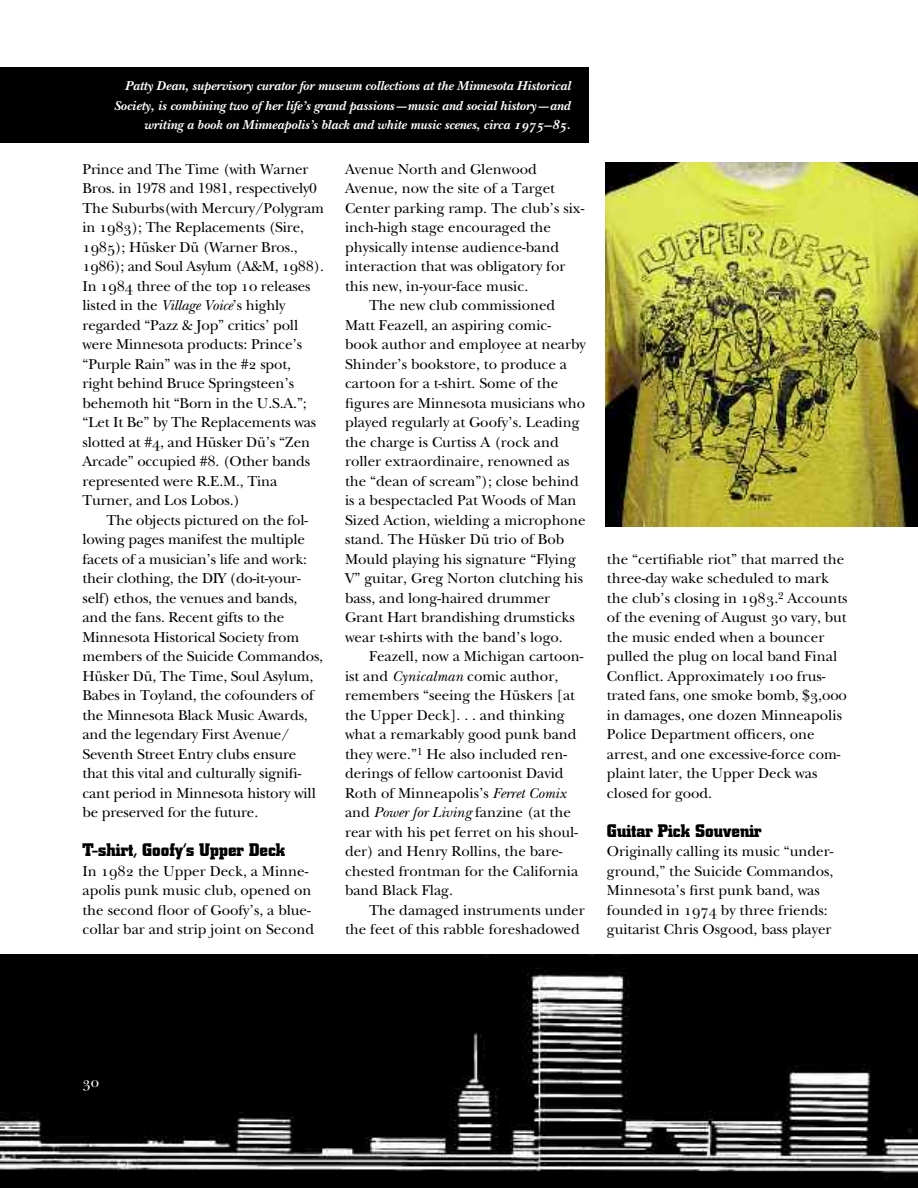
<style>
.page{position:relative;width:918px;height:1188px;background:#fff}
.page>*{position:absolute;margin:0;border:0;box-sizing:border-box;transform-origin:0 0}
.t1{font:700 18px "City";color:#000}
.t2{font:15px/19.5px "New Baskerville";color:#000}
.t3{font:15px "New Baskerville SC";color:#fff}
.t4{font:13.5px/19.5px "New Baskerville Bold Italic Os F";color:#fff;text-align:right}
.s1{font-family:"New Baskerville SC"}
.s2{font-family:"New Baskerville Italic Os F"}
</style>
<div class="page">
<img style="left:605px;top:162px;width:313px;height:365px">
<div style="left:0;top:67px;width:589px;height:75px;background:#000"></div>
<img style="left:0;top:954px;width:918px;height:234px">
<p class="t4" style="left:114px;top:77px;width:458px">Patty Dean, supervisory curator for museum collections at the Minnesota Historical<br>Society, is combining two of her life’s grand passions—music and social history—and writing a book on Minneapolis’s black and white music scenes, circa 1975–85.</p>
<p class="t2" style="left:82px;top:161px;width:243px">Prince and The Time (with Warner Bros. in 1978 and 1981, respectively0<br>The Suburbs(with Mercury/Polygram in <span class="s1">1983</span>); The Replacements (Sire, <span class="s1">1985</span>); Hüsker Dü (Warner Bros., <span class="s1">1986</span>); and Soul Asylum (A&amp;M, <span class="s1">1988</span>).<br>In <span class="s1">1984</span> three of the top <span class="s1">10</span> releases listed in the <span class="s2">Village Voice</span>’s highly regarded “Pazz &amp; Jop” critics’ poll were Minnesota products: Prince’s “Purple Rain” was in the #<span class="s1">2</span> spot, right behind Bruce Springsteen’s behemoth hit “Born in the U.S.A.”; “Let It Be” by The Replacements was slotted at #<span class="s1">4</span>, and Hüsker Dü’s “Zen Arcade” occupied #<span class="s1">8</span>. (Other bands represented were R.E.M., Tina Turner, and Los Lobos.)</p>
<p class="t2" style="left:82px;top:512px;width:242px;text-indent:24px">The objects pictured on the fol&shy;lowing pages manifest the multiple facets of a musician’s life and work: their clothing, the DIY (do-it-your&shy;self) ethos, the venues and bands, and the fans. Recent gifts to the Minnesota Historical Society from members of the Suicide Commandos, Hüsker Dü, The Time, Soul Asylum, Babes in Toyland, the cofounders of the Minnesota Black Music Awards, and the legendary First Avenue/ Seventh Street Entry clubs ensure that this vital and culturally signifi&shy;cant period in Minnesota history will be preserved for the future.</p>
<p class="t1" style="left:82px;top:844px;width:204px">T-shirt, Goofy’s Upper Deck</p>
<p class="t2" style="left:82px;top:863px;width:233px">In <span class="s1">1982</span> the Upper Deck, a Minne&shy;apolis punk music club, opened on the second floor of Goofy’s, a blue&shy;collar bar and strip joint on Second</p>
<p class="t2" style="left:345px;top:161px;width:193px">Avenue North and Glenwood</p>
<p class="t2" style="left:345px;top:181px;width:211px">Avenue, now the site of a Target</p>
<p class="t2" style="left:345px;top:200px;width:241px">Center parking ramp. The club’s six-</p>
<p class="t2" style="left:345px;top:220px;width:208px">inch-high stage encouraged the</p>
<p class="t2" style="left:345px;top:239px;width:216px">physically intense audience-band</p>
<p class="t2" style="left:345px;top:259px;width:222px">interaction that was obligatory for</p>
<p class="t2" style="left:345px;top:278px;width:185px">this new, in-your-face music.</p>
<p class="t2" style="left:369px;top:298px;width:188px">The new club commissioned</p>
<p class="t2" style="left:345px;top:317px;width:208px">Matt Feazell, an aspiring comic-</p>
<p class="t2" style="left:345px;top:337px;width:242px">book author and employee at nearby</p>
<p class="t2" style="left:345px;top:356px;width:223px">Shinder’s bookstore, to produce a</p>
<p class="t2" style="left:345px;top:376px;width:215px">cartoon for a t-shirt. Some of the</p>
<p class="t2" style="left:345px;top:395px;width:242px">figures are Minnesota musicians who</p>
<p class="t2" style="left:345px;top:415px;width:236px">played regularly at Goofy’s. Leading</p>
<p class="t2" style="left:345px;top:434px;width:215px">the charge is Curtiss A (rock and</p>
<p class="t2" style="left:345px;top:454px;width:226px">roller extraordinaire, renowned as</p>
<p class="t2" style="left:345px;top:473px;width:235px">the “dean of scream”); close behind</p>
<p class="t2" style="left:345px;top:493px;width:233px">is a bespectacled Pat Woods of Man</p>
<p class="t2" style="left:345px;top:512px;width:242px">Sized Action, wielding a microphone</p>
<p class="t2" style="left:345px;top:532px;width:221px">stand. The Hüsker Dü trio of Bob</p>
<p class="t2" style="left:345px;top:551px;width:232px">Mould playing his signature “Flying</p>
<p class="t2" style="left:345px;top:571px;width:240px">V” guitar, Greg Norton clutching his</p>
<p class="t2" style="left:345px;top:590px;width:207px">bass, and long-haired drummer</p>
<p class="t2" style="left:345px;top:610px;width:231px">Grant Hart brandishing drumsticks</p>
<p class="t2" style="left:345px;top:629px;width:219px">wear t-shirts with the band’s logo.</p>
<p class="t2" style="left:369px;top:649px;width:216px">Feazell, now a Michigan cartoon-</p>
<p class="t2" style="left:345px;top:668px;width:215px">ist and <span class="s2">Cynicalman</span> comic author,</p>
<p class="t2" style="left:345px;top:688px;width:232px">remembers “seeing the Hüskers [at</p>
<p class="t2" style="left:345px;top:707px;width:221px">the Upper Deck]. . . and thinking</p>
<p class="t2" style="left:345px;top:727px;width:233px">what a remarkably good punk band</p>
<p class="t2" style="left:345px;top:746px;width:223px">they were.”<sup>1</sup> He also included ren-</p>
<p class="t2" style="left:345px;top:766px;width:220px">derings of fellow cartoonist David</p>
<p class="t2" style="left:345px;top:785px;width:223px">Roth of Minneapolis’s <span class="s2">Ferret Comix</span></p>
<p class="t2" style="left:345px;top:805px;width:227px">and <span class="s2">Power for Living</span> fanzine (at the</p>
<p class="t2" style="left:345px;top:824px;width:235px">rear with his pet ferret on his shoul-</p>
<p class="t2" style="left:345px;top:844px;width:219px">der) and Henry Rollins, the bare-</p>
<p class="t2" style="left:345px;top:863px;width:235px">chested frontman for the California</p>
<p class="t2" style="left:345px;top:883px;width:109px">band Black Flag.</p>
<p class="t2" style="left:369px;top:902px;width:217px">The damaged instruments under</p>
<p class="t2" style="left:345px;top:922px;width:236px">the feet of this rabble foreshadowed</p>
<p class="t2" style="left:607px;top:551px;width:242px">the “certifiable riot” that marred the three-day wake scheduled to mark the club’s closing in <span class="s1">1983</span>.<sup>2</sup> Accounts of the evening of August <span class="s1">30</span> vary, but the music ended when a bouncer pulled the plug on local band Final Conflict. Approximately <span class="s1">100</span> frus&shy;trated fans, one smoke bomb, $<span class="s1">3</span>,<span class="s1">000 </span>in damages, one dozen Minneapolis Police Department officers, one arrest, and one excessive-force com&shy;plaint later, the Upper Deck was closed for good.</p>
<p class="t1" style="left:607px;top:824px;width:156px">Guitar Pick Souvenir</p>
<p class="t2" style="left:607px;top:844px;width:228px">Originally calling its music “under&shy;ground,” the Suicide Commandos, Minnesota’s first punk band, was founded in <span class="s1">1974</span> by three friends: guitarist Chris Osgood, bass player</p>
<p class="t3" style="left:82px;top:1076px;width:18px">30</p>
</div>
